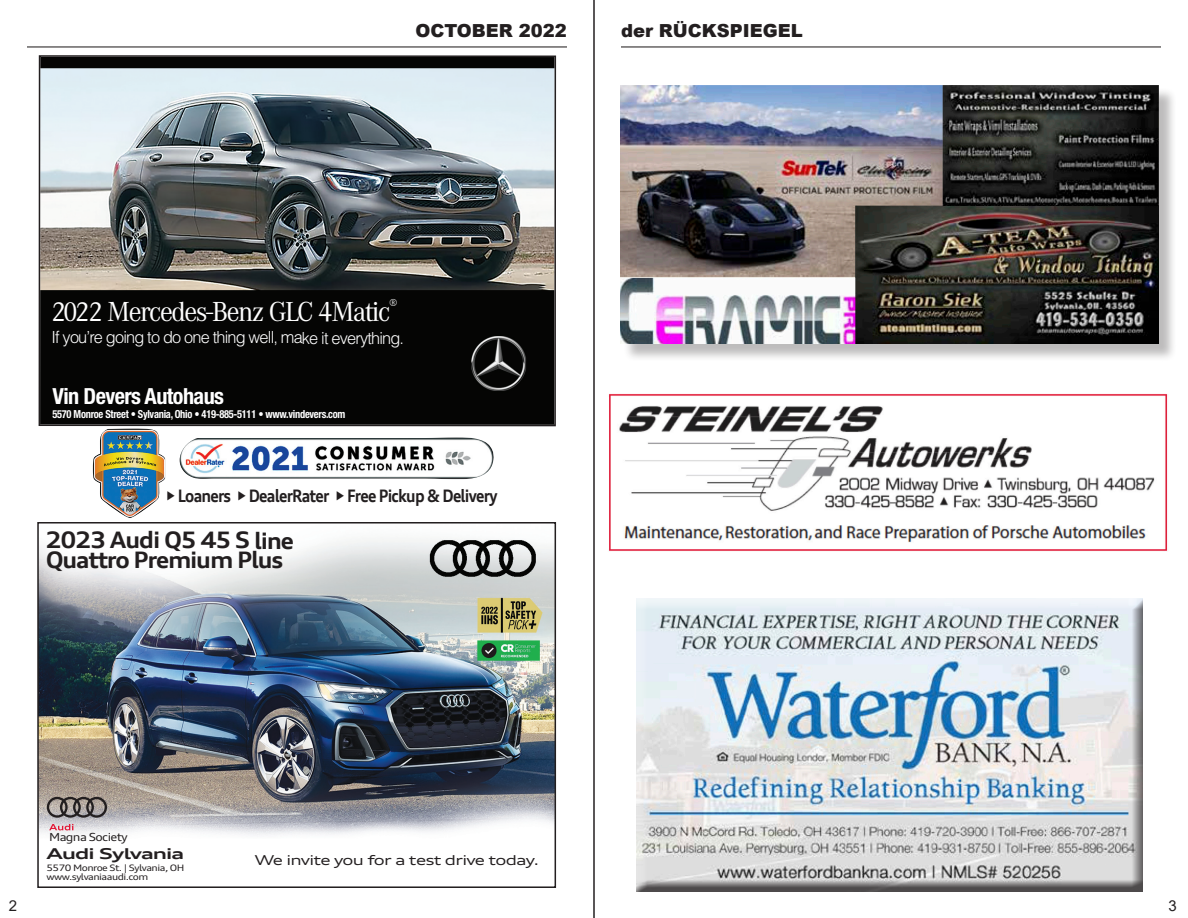
<style>
.page{position:relative;width:1188px;height:918px;background:#fff}
.page>*{position:absolute;margin:0;border:0;box-sizing:border-box;transform-origin:0 0}
.t1{font:28.5px "Corporate A";letter-spacing:-.05em;color:#fff}
.t2{font:700 22.65px/19.8px "Audi Type";letter-spacing:-.05em;color:#231f20;scale:1.07 1}
.t3{font:700 condensed 22.2px "Helvetica Neue";letter-spacing:-.025em;color:#fff}
.t4{font:900 18px "Arial";color:#231f20}
.t5{font:700 17.1px "Audi Type";letter-spacing:-.05em;color:#231f20;scale:.9 1}
.t6{font:300 16.65px "Helvetica";letter-spacing:-.05em;color:#fff}
.t7{font:700 expanded 15px "Audi Type";letter-spacing:-.05em;color:#231f20;scale:1.18 1}
.t8{font:15px "Arial";color:#231f20}
.t9{font:expanded 13.65px "Audi Type";letter-spacing:-.05em;color:#231f20;scale:1.07 1}
.t10{font:700 condensed 11.1px "Helvetica Neue";letter-spacing:-.025em;color:#fff;scale:.94 1}
.t11{font:11.1px "Audi Type";letter-spacing:-.05em;color:#231f20;scale:1.14 1}
.t12{font:8.85px/9.4px "Audi Type";letter-spacing:-.05em;color:#231f20;scale:1.18 1}
</style>
<div class="page">
<hr style="left:621px;top:46px;width:540px;height:2px;background:#231f20">
<hr style="left:27px;top:46px;width:540px;height:2px;background:#231f20">
<hr style="left:594px;top:0;width:1px;height:918px;background:#231f20">
<div style="left:635px;top:599px;width:509px;height:293px;background:#231f20;opacity:.75"></div>
<img style="left:609px;top:394px;width:559px;height:157px">
<div style="left:623px;top:87px;width:555px;height:275px;background:#231f20;opacity:.3"></div>
<img style="left:621px;top:85px;width:538px;height:258px">
<img style="left:40px;top:538px;width:513px;height:297px">
<div style="left:37px;top:522px;width:519px;height:366px;border:2px solid #231f20"></div>
<img style="left:42px;top:58px;width:511px;height:365px">
<div style="left:39px;top:55px;width:517px;height:371px;border:2px solid #231f20"></div>
<svg style="left:49px;top:824px;width:24px;height:6px"></svg>
<svg style="left:47px;top:797px;width:60px;height:21px"></svg>
<img style="left:180px;top:437px;width:314px;height:42px">
<img style="left:93px;top:428px;width:72px;height:90px">
<h3 class="t4" style="left:416px;top:18px;width:153px">OCTOBER 2022</h3>
<h3 class="t4" style="left:621px;top:18px;width:183px">der RÜCKSPIEGEL</h3>
<p class="t1" style="left:52px;top:296px;width:347px">2022 Mercedes-Benz GLC 4Matic<sup>®</sup></p>
<p class="t6" style="left:51px;top:323px;width:354px">If you’re going to do one thing well, make it everything.</p>
<p class="t3" style="left:52px;top:378px;width:173px">Vin Devers Autohaus</p>
<p class="t10" style="left:52px;top:405px;width:313px">5570 Monroe Street • Sylvania, Ohio • 419-885-5111 • www.vindevers.com</p>
<p class="t5" style="left:166px;top:485px;width:370px">• Loaners • DealerRater • Free Pickup &amp; Delivery</p>
<p class="t2" style="left:46px;top:530px;width:234px">2023 Audi Q5 45 S line<br>Quattro Premium Plus</p>
<p class="t11" style="left:49px;top:830px;width:70px">Magna Society</p>
<p class="t7" style="left:46px;top:844px;width:118px">Audi Sylvania</p>
<p class="t12" style="left:46px;top:863px;width:118px">5570 Monroe St. | Sylvania, OH www.sylvaniaaudi.com</p>
<p class="t9" style="left:255px;top:852px;width:267px">We invite you for a test drive today.</p>
<p class="t8" style="left:9px;top:896px;width:10px">2</p>
<p class="t8" style="left:1169px;top:896px;width:10px">3</p>
</div>
